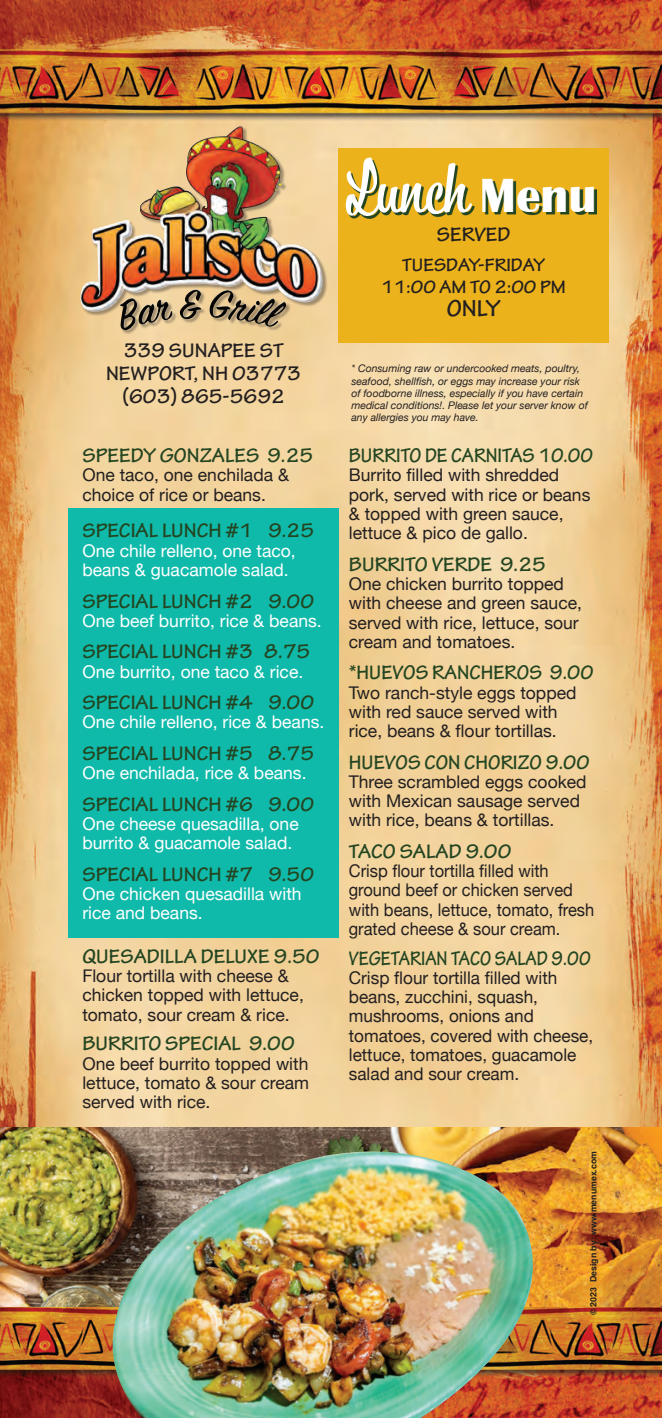
<style>
.page{position:relative;width:662px;height:1418px;background:#fff}
.page>*{position:absolute;margin:0;border:0;box-sizing:border-box;transform-origin:0 0}
.titulo1{font:68.95px "Bistro Script";color:#fff}
.platos{font:700 24.5px "Tekton Pro";color:#231f20}
.platos-2{font:700 21px "Tekton Pro";color:#234521}
.platos-3{font:700 21px "Tekton Pro";color:#231f20}
.platos-4{font:700 21px "Tekton Pro";color:#234521;scale:.86 1}
.platos-5{font:700 21px "Tekton Pro";color:#234521;scale:.92 1}
.descripciones{font:700 21px "Tekton Pro";color:#234521;scale:.96 1}
.platos-6{font:700 21px "Tekton Pro";color:#234521;scale:.96 1}
.platos-7{font:700 19.25px "Tekton Pro";color:#231f20}
.descripciones-2{font:17.5px/19.2px "Helvetica Neue";color:#231f20}
.descripciones-3{font:17.5px/19.2px "Helvetica Neue";color:#fff}
.descripciones-4{font:17.5px/19.2px "Helvetica Neue";color:#231f20;scale:.94 1}
.explicaciones{font:italic 10.5px/12.2px "Helvetica Neue";color:#231f20}
.descripciones-5{font:700 8.75px "Helvetica";color:#231f20}
.s1{font-family:"Britannic";font-weight:700;font-size:49.35px}
</style>
<div class="page">
<img style="left:0;top:0;width:662px;height:1417px">
<div style="left:338px;top:148px;width:271px;height:195px;background:#ebb21c"></div>
<div style="left:68px;top:508px;width:270px;height:430px;background:#10baaa"></div>
<div style="left:81px;top:126px;width:246px;height:209px;background:#231f20;opacity:.4"></div>
<img style="left:80px;top:126px;width:244px;height:186px">
<svg style="left:348px;top:160px;width:249px;height:59px"></svg>
<img style="left:0;top:1127px;width:661px;height:179px">
<img style="left:105px;top:1151px;width:462px;height:267px">
<p class="platos-3" style="left:124px;top:338px;width:161px">339 SUNAPEE ST</p>
<p class="platos-3" style="left:106px;top:361px;width:196px">NEWPORT, NH 03773</p>
<p class="platos-3" style="left:122px;top:384px;width:164px">(603) 865-5692</p>
<p class="platos-2" style="left:82px;top:443px;width:232px">SPEEDY GONZALES 9.25</p>
<p class="descripciones-2" style="left:82px;top:466px;width:208px">One taco, one enchilada &amp; choice of rice or beans.</p>
<p class="platos-2" style="left:82px;top:518px;width:233px">SPECIAL LUNCH #1 9.25</p>
<p class="descripciones-3" style="left:82px;top:542px;width:215px">One chile relleno, one taco, beans &amp; guacamole salad.</p>
<p class="platos-2" style="left:82px;top:588px;width:233px">SPECIAL LUNCH #2 9.00</p>
<p class="descripciones-3" style="left:82px;top:612px;width:241px">One beef burrito, rice &amp; beans.</p>
<p class="platos-2" style="left:82px;top:639px;width:229px">SPECIAL LUNCH #3 8.75</p>
<p class="descripciones-3" style="left:82px;top:662px;width:222px">One burrito, one taco &amp; rice.</p>
<p class="platos-2" style="left:82px;top:690px;width:233px">SPECIAL LUNCH #4 9.00</p>
<p class="descripciones-3" style="left:82px;top:713px;width:243px">One chile relleno, rice &amp; beans.</p>
<p class="platos-2" style="left:82px;top:741px;width:233px">SPECIAL LUNCH #5 8.75</p>
<p class="descripciones-3" style="left:82px;top:764px;width:225px">One enchilada, rice &amp; beans.</p>
<p class="platos-2" style="left:82px;top:791px;width:233px">SPECIAL LUNCH #6 9.00</p>
<p class="descripciones-3" style="left:82px;top:815px;width:218px">One cheese quesadilla, one burrito &amp; guacamole salad.</p>
<p class="platos-2" style="left:82px;top:861px;width:233px">SPECIAL LUNCH #7 9.50</p>
<p class="descripciones-3" style="left:82px;top:885px;width:221px">One chicken quesadilla with rice and beans.</p>
<p class="platos-2" style="left:82px;top:944px;width:239px">QUESADILLA DELUXE 9.50</p>
<p class="descripciones-2" style="left:82px;top:967px;width:223px">Flour tortilla with cheese &amp; chicken topped with lettuce, tomato, sour cream &amp; rice.</p>
<p class="platos-2" style="left:82px;top:1031px;width:214px">BURRITO SPECIAL 9.00</p>
<p class="descripciones-2" style="left:82px;top:1054px;width:228px;text-align:justify">One beef burrito topped with lettuce, tomato &amp; sour cream served with rice.</p>
<p class="titulo1" style="left:345px;top:146px;width:253px">Lunch <span class="s1">Menu</span></p>
<p class="platos-3" style="left:436px;top:222px;width:75px">SERVED</p>
<p class="platos-7" style="left:402px;top:253px;width:144px">TUESDAY-FRIDAY</p>
<p class="platos-7" style="left:381px;top:276px;width:186px">11:00 AM TO 2:00 PM</p>
<p class="platos" style="left:446px;top:294px;width:55px">ONLY</p>
<p class="explicaciones" style="left:351px;top:363px;width:238px">* Consuming raw or undercooked meats, poultry, seafood, shellfish, or eggs may increase your risk of foodborne illness, especially if you have certain medical conditions!. Please let your server know of any allergies you may have.</p>
<p class="platos-5" style="left:349px;top:443px;width:267px">BURRITO DE CARNITAS 10.00</p>
<p class="descripciones-2" style="left:349px;top:466px;width:243px">Burrito filled with shredded pork, served with rice or beans &amp; topped with green sauce, lettuce &amp; pico de gallo.</p>
<p class="platos-2" style="left:349px;top:552px;width:198px">BURRITO VERDE 9.25</p>
<p class="descripciones-2" style="left:349px;top:575px;width:235px">One chicken burrito topped with cheese and green sauce, served with rice, lettuce, sour cream and tomatoes.</p>
<p class="descripciones" style="left:349px;top:660px;width:256px">*HUEVOS RANCHEROS 9.00</p>
<p class="descripciones-2" style="left:349px;top:683px;width:229px">Two ranch-style eggs topped with red sauce served with rice, beans &amp; flour tortillas.</p>
<p class="platos-6" style="left:349px;top:749px;width:252px">HUEVOS CON CHORIZO 9.00</p>
<p class="descripciones-2" style="left:349px;top:773px;width:239px">Three scrambled eggs cooked with Mexican sausage served with rice, beans &amp; tortillas.</p>
<p class="platos-2" style="left:349px;top:839px;width:164px">TACO SALAD 9.00</p>
<p class="descripciones-4" style="left:349px;top:862px;width:262px">Crisp flour tortilla filled with ground beef or chicken served with beans, lettuce, tomato, fresh grated cheese &amp; sour cream.</p>
<p class="platos-4" style="left:349px;top:945px;width:283px">VEGETARIAN TACO SALAD 9.00</p>
<p class="descripciones-2" style="left:349px;top:969px;width:246px">Crisp flour tortilla filled with beans, zucchini, squash, mushrooms, onions and tomatoes, covered with cheese, lettuce, tomatoes, guacamole salad and sour cream.</p>
<p class="descripciones-5" style="left:588px;top:1315px;width:166px;rotate:-90deg">© 2023 Design by: www.menumex.com</p>
</div>
